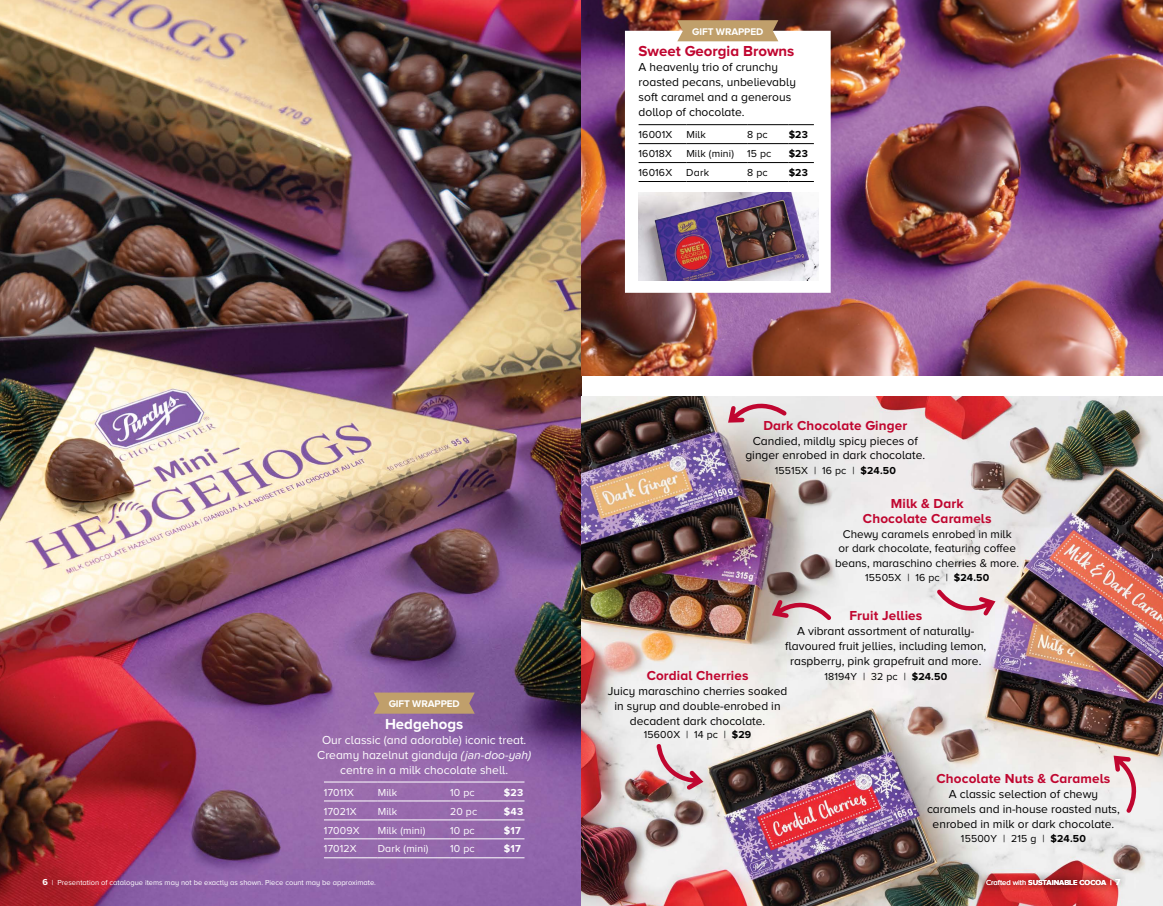
<style>
.page{position:relative;width:1163px;height:906px;background:#fff}
.page>*{position:absolute;margin:0;border:0;box-sizing:border-box;transform-origin:0 0}
.t1{font:700 15px "Proxima Nova A";color:#c00630}
.t2{font:700 15px "Proxima Nova A";color:#fff}
.t3{font:700 13.5px/15px "Proxima Nova A";letter-spacing:.01em;color:#c00630;text-align:center}
.t4{font:12px/15px "Proxima Nova A";color:#000;text-align:center}
.t5{font:12px/15px "Proxima Nova A";color:#fff;text-align:center}
.t6{font:11.7px/14.5px "Proxima Nova A";color:#000;text-align:center}
.t7{font:10.5px "Proxima Nova A";letter-spacing:.015em;color:#000}
.t8{font:10.5px "Proxima Nova A";letter-spacing:.015em;color:#fff}
.t9{font:700 10.5px "Proxima Nova A";letter-spacing:.015em;color:#fff}
.t10{font:700 10.5px "Proxima Nova A";color:#000}
.t11{font:700 10.05px "Proxima Nova A";letter-spacing:-.01em;color:#fff}
.t12{font:7.5px "Proxima Nova A";color:#fff}
.t13{font:700 7.5px "Proxima Nova A";color:#fff}
.s1{font-weight:700}
.s2{font-style:italic}
.s3{font-weight:700;font-size:9px}
.s4{font-weight:400}
.s5{font-size:9px}
</style>
<div class="page">
<img style="left:0;top:0;width:581px;height:905px">
<svg style="left:373px;top:692px;width:101px;height:21px;background:#bb9a6f"></svg>
<img style="left:581px;top:0;width:581px;height:375px">
<hr style="left:324px;top:781px;width:53px;height:1px;background:#fff">
<hr style="left:377px;top:781px;width:73px;height:1px;background:#fff">
<hr style="left:450px;top:781px;width:54px;height:1px;background:#fff">
<svg style="left:504px;top:781px;width:20px;height:1px"></svg>
<hr style="left:324px;top:800px;width:53px;height:1px;background:#fff">
<hr style="left:377px;top:800px;width:73px;height:1px;background:#fff">
<hr style="left:450px;top:800px;width:54px;height:1px;background:#fff">
<svg style="left:504px;top:800px;width:20px;height:1px"></svg>
<hr style="left:324px;top:819px;width:53px;height:1px;background:#fff">
<hr style="left:377px;top:819px;width:73px;height:1px;background:#fff">
<hr style="left:450px;top:819px;width:54px;height:1px;background:#fff">
<svg style="left:504px;top:819px;width:20px;height:1px"></svg>
<hr style="left:324px;top:838px;width:53px;height:1px;background:#fff">
<hr style="left:377px;top:838px;width:73px;height:1px;background:#fff">
<hr style="left:450px;top:838px;width:54px;height:1px;background:#fff">
<svg style="left:504px;top:838px;width:20px;height:1px"></svg>
<hr style="left:324px;top:857px;width:53px;height:1px;background:#fff">
<hr style="left:377px;top:857px;width:73px;height:1px;background:#fff">
<hr style="left:450px;top:857px;width:54px;height:1px;background:#fff">
<svg style="left:504px;top:857px;width:20px;height:1px"></svg>
<svg style="left:623px;top:29px;width:209px;height:265px"></svg>
<img style="left:638px;top:192px;width:180px;height:88px">
<svg style="left:677px;top:20px;width:101px;height:21px;background:#bf9e6d"></svg>
<img style="left:581px;top:397px;width:581px;height:508px">
<svg style="left:725px;top:396px;width:63px;height:29px;background:#dfb9c1"></svg>
<svg style="left:768px;top:592px;width:65px;height:30px;background:#cea7ac"></svg>
<svg style="left:934px;top:587px;width:64px;height:32px"></svg>
<svg style="left:1110px;top:752px;width:35px;height:62px"></svg>
<svg style="left:654px;top:741px;width:52px;height:52px;background:#dababf"></svg>
<div style="left:978px;top:870px;width:149px;height:22px;background:#000;opacity:.91"></div>
<p class="t11" style="left:692px;top:26px;width:73px">GIFT WRAPPED</p>
<p class="t1" style="left:638px;top:43px;width:157px">Sweet Georgia Browns</p>
<p class="t4" style="left:638px;top:60px;width:159px;text-align:left">A heavenly trio of crunchy roasted pecans, unbelievably soft caramel and a generous dollop of chocolate.</p>
<p class="t7" style="left:638px;top:129px;width:35px">16001X</p>
<p class="t7" style="left:686px;top:129px;width:21px">Milk</p>
<p class="t7" style="left:747px;top:129px;width:22px">8 pc</p>
<p class="t10" style="left:788px;top:129px;width:21px">$23</p>
<p class="t7" style="left:638px;top:148px;width:35px">16018X</p>
<p class="t7" style="left:686px;top:148px;width:49px">Milk (mini)</p>
<p class="t7" style="left:747px;top:148px;width:26px">15 pc</p>
<p class="t10" style="left:788px;top:148px;width:21px">$23</p>
<p class="t7" style="left:638px;top:167px;width:35px">16016X</p>
<p class="t7" style="left:686px;top:167px;width:24px">Dark</p>
<p class="t7" style="left:747px;top:167px;width:22px">8 pc</p>
<p class="t10" style="left:788px;top:167px;width:21px">$23</p>
<p class="t3" style="left:763px;top:417px;width:145px">Dark Chocolate Ginger</p>
<p class="t4" style="left:745px;top:433px;width:181px;line-height:14.4px">Candied, mildly spicy pieces of ginger enrobed in dark chocolate.</p>
<p class="t7" style="left:774px;top:464px;width:123px">15515X | 16 pc | <span class="s1">$24.50</span></p>
<p class="t3" style="left:862px;top:495px;width:130px">Milk &amp; Dark<br>Chocolate Caramels</p>
<p class="t6" style="left:835px;top:526px;width:185px">Chewy caramels enrobed in milk<br>or dark chocolate, featuring coffee beans, maraschino cherries &amp; more.</p>
<p class="t7" style="left:865px;top:571px;width:126px">15505X | 16 pc | <span class="s1">$24.50</span></p>
<p class="t11" style="left:388px;top:697px;width:73px">GIFT WRAPPED</p>
<p class="t2" style="left:385px;top:714px;width:80px">Hedgehogs</p>
<p class="t5" style="left:317px;top:731px;width:215px">Our classic (and adorable) iconic treat.<br>Creamy hazelnut gianduja <span class="s2">(jan-doo-yah) </span>centre in a milk chocolate shell.</p>
<p class="t8" style="left:324px;top:785px;width:32px">17011X</p>
<p class="t8" style="left:377px;top:785px;width:21px">Milk</p>
<p class="t8" style="left:450px;top:785px;width:26px">10 pc</p>
<p class="t9" style="left:504px;top:785px;width:21px">$23</p>
<p class="t8" style="left:324px;top:804px;width:34px">17021X</p>
<p class="t8" style="left:377px;top:804px;width:21px">Milk</p>
<p class="t8" style="left:450px;top:804px;width:29px">20 pc</p>
<p class="t9" style="left:504px;top:804px;width:21px">$43</p>
<p class="t8" style="left:324px;top:823px;width:37px">17009X</p>
<p class="t8" style="left:377px;top:823px;width:49px">Milk (mini)</p>
<p class="t8" style="left:450px;top:823px;width:26px">10 pc</p>
<p class="t9" style="left:504px;top:823px;width:18px">$17</p>
<p class="t8" style="left:324px;top:842px;width:34px">17012X</p>
<p class="t8" style="left:377px;top:842px;width:52px">Dark (mini)</p>
<p class="t8" style="left:450px;top:842px;width:26px">10 pc</p>
<p class="t9" style="left:504px;top:842px;width:18px">$17</p>
<p class="t3" style="left:849px;top:607px;width:74px">Fruit Jellies</p>
<p class="t4" style="left:785px;top:623px;width:203px">A vibrant assortment of naturally&shy;flavoured fruit jellies, including lemon, raspberry, pink grapefruit and more.</p>
<p class="t3" style="left:646px;top:667px;width:103px">Cordial Cherries</p>
<p class="t7" style="left:824px;top:670px;width:124px">18194Y | 32 pc | <span class="s1">$24.50</span></p>
<p class="t4" style="left:607px;top:682px;width:181px">Juicy maraschino cherries soaked in syrup and double-enrobed in decadent dark chocolate.</p>
<p class="t7" style="left:643px;top:728px;width:109px">15600X | 14 pc | <span class="s1">$29</span></p>
<p class="t3" style="left:936px;top:770px;width:175px">Chocolate Nuts &amp; Caramels</p>
<p class="t4" style="left:926px;top:785px;width:194px">A classic selection of chewy caramels and in-house roasted nuts, enrobed in milk or dark chocolate.</p>
<p class="t7" style="left:960px;top:832px;width:126px">15500Y | 215 g | <span class="s1">$24.50</span></p>
<p class="t12" style="left:43px;top:877px;width:335px"><span class="s3">6</span> | Presentation of catalogue items may not be exactly as shown. Piece count may be approximate.</p>
<p class="t13" style="left:985px;top:877px;width:136px"><span class="s4">Crafted with</span> SUSTAINABLE COCOA | <span class="s5">7</span></p>
</div>
